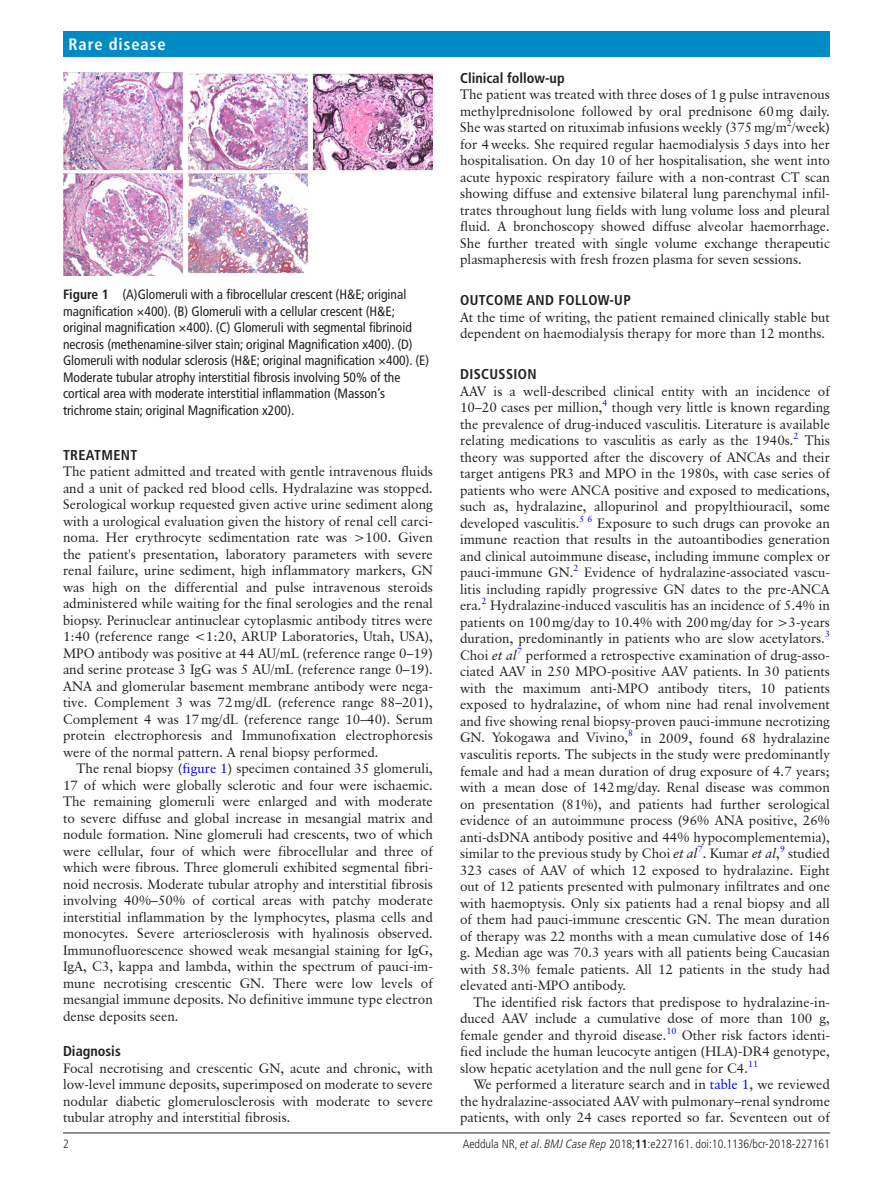
<style>
.page{position:relative;width:893px;height:1191px;background:#fff}
.page>*{position:absolute;margin:0;border:0;box-sizing:border-box;transform-origin:0 0}
.t1{font:700 condensed 16.5px "Frutiger LT Pro";color:#fff}
.t2{font:700 condensed 14.25px "Frutiger LT Pro";letter-spacing:.025em;color:#231f20}
.t3{font:13.5px/16.5px "Classical Garamond BT";color:#231f20;text-align:justify}
.t4{font:condensed 13.5px/16.5px "Frutiger LT Pro";color:#231f20}
.t5{font:300 condensed 12px "Frutiger LT Pro";color:#231f20}
.t6{font:9px "Classical Garamond BT";color:#00f}
.s1{font-weight:700}
.s2{color:#00f}
.s3{font-style:italic}
</style>
<div class="page">
<hr style="left:63px;top:1132px;width:767px;height:1px;background:#231f20">
<div style="left:63px;top:31px;width:767px;height:25px;background:#008bc5"></div>
<img style="left:63px;top:72px;width:370px;height:203px">
<p class="t1" style="left:69px;top:34px;width:99px">RARE DISEASE</p>
<p class="t4" style="left:63px;top:286px;width:368px"><span class="s1">FIGURE 1</span> (A)Glomeruli with a fibrocellular crescent (H&amp;E; original magnification ×400). (B) Glomeruli with a cellular crescent (H&amp;E; original magnification ×400). (C) Glomeruli with segmental fibrinoid necrosis (methenamine-silver stain; original Magnification x400). (D)<br>Glomeruli with nodular sclerosis (H&amp;E; original magnification ×400). (E)<br>Moderate tubular atrophy interstitial fibrosis involving 50% of the cortical area with moderate interstitial inflammation (Masson’s trichrome stain; original Magnification x200).</p>
<p class="t2" style="left:63px;top:446px;width:74px">TREATMENT</p>
<p class="t3" style="left:63px;top:463px;width:371px">The patient admitted and treated with gentle intravenous fluids and a unit of packed red blood cells. Hydralazine was stopped.<br>Serological workup requested given active urine sediment along with a urological evaluation given the history of renal cell carci&shy;noma. Her erythrocyte sedimentation rate was &gt;100. Given the patient's presentation, laboratory parameters with severe renal failure, urine sediment, high inflammatory markers, GN was high on the differential and pulse intravenous steroids administered while waiting for the final serologies and the renal biopsy. Perinuclear antinuclear cytoplasmic antibody titres were 1:40 (reference range &lt;1:20, ARUP Laboratories, Utah, USA), MPO antibody was positive at 44 AU/mL (reference range 0–19) and serine protease 3 IgG was 5 AU/mL (reference range 0–19).<br>ANA and glomerular basement membrane antibody were nega&shy;tive. Complement 3 was 72mg/dL (reference range 88–201), Complement 4 was 17mg/dL (reference range 10–40). Serum protein electrophoresis and Immunofixation electrophoresis were of the normal pattern. A renal biopsy performed.</p>
<p class="t3" style="left:63px;top:760px;width:371px;text-indent:14px">The renal biopsy (<span class="s2">figure 1</span>) specimen contained 35 glomeruli, 17 of which were globally sclerotic and four were ischaemic.<br>The remaining glomeruli were enlarged and with moderate to severe diffuse and global increase in mesangial matrix and nodule formation. Nine glomeruli had crescents, two of which were cellular, four of which were fibrocellular and three of which were fibrous. Three glomeruli exhibited segmental fibri&shy;noid necrosis. Moderate tubular atrophy and interstitial fibrosis involving 40%–50% of cortical areas with patchy moderate interstitial inflammation by the lymphocytes, plasma cells and monocytes. Severe arteriosclerosis with hyalinosis observed.<br>Immunofluorescence showed weak mesangial staining for IgG, IgA, C3, kappa and lambda, within the spectrum of pauci-im&shy;mune necrotising crescentic GN. There were low levels of mesangial immune deposits. No definitive immune type electron dense deposits seen.</p>
<p class="t2" style="left:63px;top:1042px;width:59px">DIAGNOSIS</p>
<p class="t3" style="left:63px;top:1059px;width:371px">Focal necrotising and crescentic GN, acute and chronic, with low-level immune deposits, superimposed on moderate to severe nodular diabetic glomerulosclerosis with moderate to severe tubular atrophy and interstitial fibrosis.</p>
<p class="t2" style="left:460px;top:69px;width:106px">CLINICAL FOLLOW-UP</p>
<p class="t3" style="left:460px;top:86px;width:371px">The patient was treated with three doses of 1g pulse intravenous methylprednisolone followed by oral prednisone 60mg daily.<br>She was started on rituximab infusions weekly (375mg/m<sup>2</sup>/week) for 4weeks. She required regular haemodialysis 5days into her hospitalisation. On day 10 of her hospitalisation, she went into acute hypoxic respiratory failure with a non-contrast CT scan showing diffuse and extensive bilateral lung parenchymal infil&shy;trates throughout lung fields with lung volume loss and pleural fluid. A bronchoscopy showed diffuse alveolar haemorrhage.<br>She further treated with single volume exchange therapeutic plasmapheresis with fresh frozen plasma for seven sessions.</p>
<p class="t2" style="left:460px;top:292px;width:172px">OUTCOME AND FOLLOW-UP</p>
<p class="t3" style="left:460px;top:309px;width:371px">At the time of writing, the patient remained clinically stable but dependent on haemodialysis therapy for more than 12 months.</p>
<p class="t2" style="left:460px;top:366px;width:78px">DISCUSSION</p>
<p class="t3" style="left:460px;top:383px;width:371px">AAV is a well-described clinical entity with an incidence of 10–20 cases per million,<sup>4</sup> though very little is known regarding the prevalence of drug-induced vasculitis. Literature is available relating medications to vasculitis as early as the 1940s.<sup>2</sup></p>
<p class="t3" style="left:460px;top:432px;width:371px;text-indent:345px">This theory was supported after the discovery of ANCAs and their target antigens PR3 and MPO in the 1980s, with case series of patients who were ANCA positive and exposed to medications, such as, hydralazine, allopurinol and propylthiouracil, some developed vasculitis.<sup>5</sup> <sup>6</sup> Exposure to such drugs can provoke an immune reaction that results in the autoantibodies generation and clinical autoimmune disease, including immune complex or pauci-immune GN.<sup>2</sup> Evidence of hydralazine-associated vascu&shy;litis including rapidly progressive GN dates to the pre-ANCA era.<sup>2</sup> Hydralazine-induced vasculitis has an incidence of 5.4% in patients on 100mg/day to 10.4% with 200mg/day for &gt;3-years duration, predominantly in patients who are slow acetylators.<sup>3<br></sup>Choi <span class="s3">et al</span><sup>7</sup> performed a retrospective examination of drug-asso&shy;ciated AAV in 250 MPO-positive AAV patients. In 30 patients with the maximum anti-MPO antibody titers, 10 patients exposed to hydralazine, of whom nine had renal involvement and five showing renal biopsy-proven pauci-immune necrotizing GN. Yokogawa and Vivino,<sup>8</sup></p>
<p class="t3" style="left:460px;top:729px;width:371px;text-indent:180px">in 2009, found 68 hydralazine vasculitis reports. The subjects in the study were predominantly female and had a mean duration of drug exposure of 4.7 years; with a mean dose of 142mg/day. Renal disease was common on presentation (81%), and patients had further serological evidence of an autoimmune process (96% ANA positive, 26% anti-dsDNA antibody positive and 44% hypocomplementemia), similar to the previous study by Choi <span class="s3">et al</span><sup>7</sup>. Kumar <span class="s3">et al</span>,</p>
<p class="t6" style="left:780px;top:843px;width:6px">9</p>
<p class="t3" style="left:460px;top:845px;width:371px;text-indent:328px">studied 323 cases of AAV of which 12 exposed to hydralazine. Eight out of 12 patients presented with pulmonary infiltrates and one with haemoptysis. Only six patients had a renal biopsy and all of them had pauci-immune crescentic GN. The mean duration of therapy was 22 months with a mean cumulative dose of 146 g. Median age was 70.3 years with all patients being Caucasian with 58.3% female patients. All 12 patients in the study had elevated anti-MPO antibody.</p>
<p class="t3" style="left:460px;top:993px;width:371px;text-indent:14px">The identified risk factors that predispose to hydralazine-in&shy;duced AAV include a cumulative dose of more than 100 g, female gender and thyroid disease.<sup>10</sup> Other risk factors identi&shy;fied include the human leucocyte antigen (HLA)-DR4 genotype, slow hepatic acetylation and the null gene for C4.<sup>11</sup></p>
<p class="t3" style="left:460px;top:1076px;width:371px;text-indent:14px">We performed a literature search and in <span class="s2">table 1</span>, we reviewed the hydralazine-associated AAV with pulmonary–renal syndrome patients, with only 24 cases reported so far. Seventeen out of</p>
<p class="t5" style="left:63px;top:1136px;width:7px">2</p>
<p class="t5" style="left:463px;top:1136px;width:369px">Aeddula NR, <span class="s3">et al</span>. <span class="s3">BMJ Case Rep</span> 2018;<span class="s1">11</span>:e227161. doi:10.1136/bcr-2018-227161</p>
</div>
